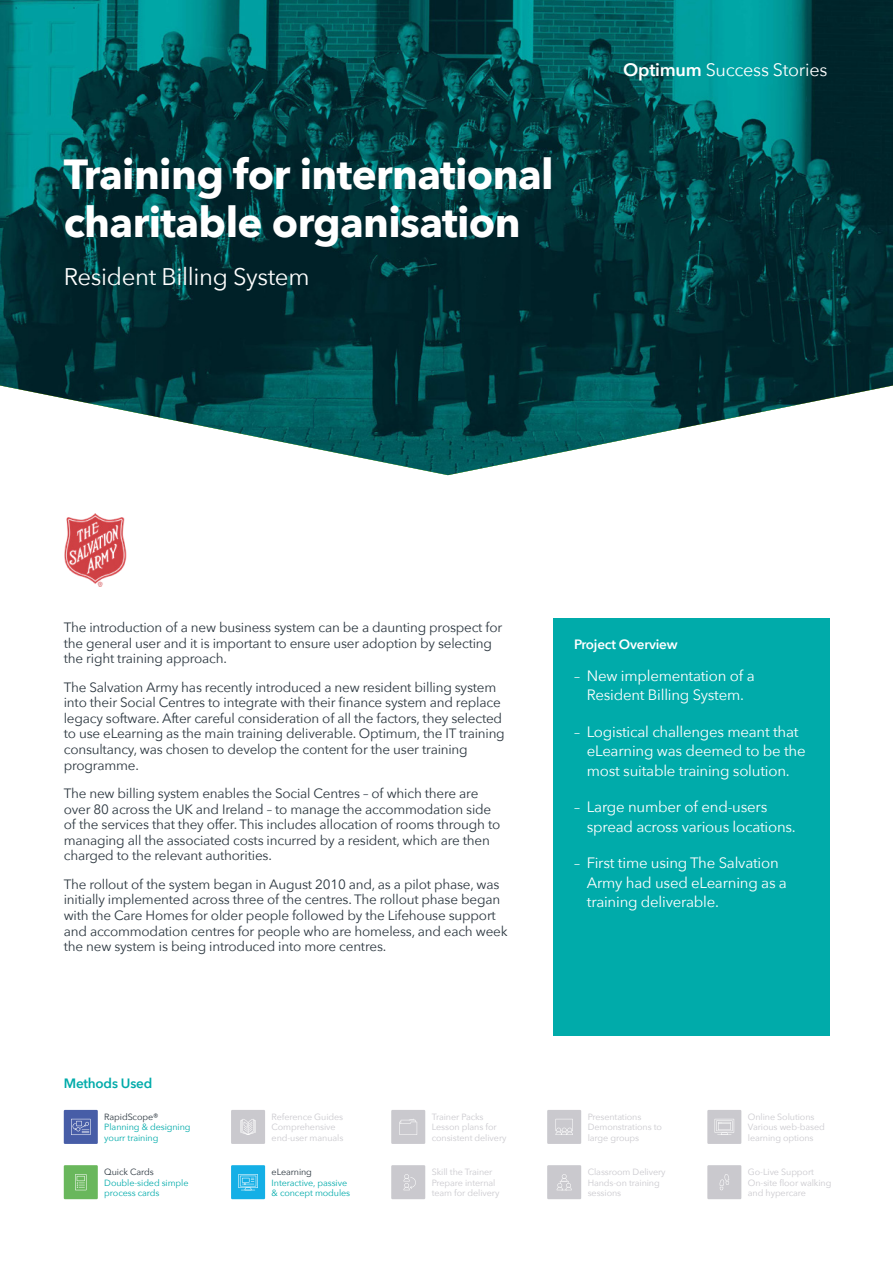
<style>
.page{position:relative;width:893px;height:1263px;background:#fff}
.page>*{position:absolute;margin:0;border:0;box-sizing:border-box;transform-origin:0 0}
.t1{font:700 42px/48px "Avenir Next";letter-spacing:-.015em;color:#fff}
.t2{font:24px "Avenir Next";letter-spacing:-.015em;color:#fff}
.t3{font:18px "Avenir Next";letter-spacing:-.015em;color:#fff}
.t4{font:15px/19.5px "Avenir Next";letter-spacing:-.015em;color:#fff}
.t5{font:13.5px/15.6px "Avenir Next";letter-spacing:-.015em;color:#2b363f}
.t6{font:600 13.5px "Avenir Next";letter-spacing:-.015em;color:#fff}
.t7{font:600 13.5px "Avenir Next";letter-spacing:-.015em;color:#00abaa}
.t8{font:9px/10.5px "Avenir Next";letter-spacing:-.01em;color:#cac9ce}
.t9{font:9px/10.5px "Avenir Next";letter-spacing:-.01em;color:#00abaa}
.t10{font:9px "Avenir Next";letter-spacing:-.01em;color:#2b363f}
.s1{font-weight:600}
</style>
<div class="page">
<img style="left:0;top:0;width:893px;height:475px">
<div style="left:553px;top:618px;width:276px;height:418px;background:#00abaa"></div>
<div style="left:707px;top:1110px;width:34px;height:34px;background:#cac9ce"></div>
<svg style="left:714px;top:1119px;width:20px;height:16px"></svg>
<div style="left:64px;top:1110px;width:34px;height:34px;background:#475da7"></div>
<svg style="left:71px;top:1119px;width:20px;height:16px"></svg>
<div style="left:64px;top:1165px;width:34px;height:34px;background:#69b75c"></div>
<svg style="left:75px;top:1174px;width:12px;height:16px"></svg>
<div style="left:547px;top:1110px;width:34px;height:34px;background:#cac9ce"></div>
<svg style="left:555px;top:1119px;width:18px;height:16px"></svg>
<img style="left:64px;top:514px;width:63px;height:72px">
<div style="left:707px;top:1165px;width:34px;height:34px;background:#cac9ce"></div>
<svg style="left:719px;top:1174px;width:10px;height:16px"></svg>
<div style="left:547px;top:1165px;width:34px;height:34px;background:#cac9ce"></div>
<svg style="left:557px;top:1174px;width:15px;height:17px"></svg>
<div style="left:231px;top:1165px;width:34px;height:34px;background:#14afe6"></div>
<svg style="left:238px;top:1174px;width:20px;height:17px"></svg>
<div style="left:391px;top:1110px;width:34px;height:34px;background:#cac9ce"></div>
<svg style="left:399px;top:1119px;width:18px;height:16px"></svg>
<div style="left:391px;top:1165px;width:34px;height:34px;background:#cac9ce"></div>
<svg style="left:403px;top:1174px;width:13px;height:16px"></svg>
<div style="left:231px;top:1110px;width:34px;height:34px;background:#cac9ce"></div>
<svg style="left:240px;top:1119px;width:16px;height:16px"></svg>
<h1 class="t1" style="left:64px;top:149px;width:491px">Training for international charitable organisation</h1>
<h2 class="t2" style="left:64px;top:256px;width:247px">Resident Billing System</h2>
<h3 class="t3" style="left:623px;top:55px;width:206px"><span class="s1">Optimum</span> Success Stories</h3>
<p class="t5" style="left:64px;top:619px;width:440px">The introduction of a new business system can be a daunting prospect for the general user and it is important to ensure user adoption by selecting the right training approach.</p>
<p class="t5" style="left:64px;top:678px;width:443px">The Salvation Army has recently introduced a new resident billing system into their Social Centres to integrate with their finance system and replace legacy software. After careful consideration of all the factors, they selected to use eLearning as the main training deliverable. Optimum, the IT training consultancy, was chosen to develop the content for the user training programme.</p>
<p class="t5" style="left:64px;top:785px;width:438px">The new billing system enables the Social Centres – of which there are over 80 across the UK and Ireland – to manage the accommodation side of the services that they offer. This includes allocation of rooms through to managing all the associated costs incurred by a resident, which are then charged to the relevant authorities.</p>
<p class="t5" style="left:64px;top:876px;width:445px">The rollout of the system began in August 2010 and, as a pilot phase, was initially implemented across three of the centres. The rollout phase began with the Care Homes for older people followed by the Lifehouse support and accommodation centres for people who are homeless, and each week the new system is being introduced into more centres.</p>
<p class="t7" style="left:64px;top:1071px;width:90px">Methods Used</p>
<p class="t10" style="left:104px;top:1109px;width:56px">RapidScope®</p>
<p class="t9" style="left:104px;top:1121px;width:88px">Planning &amp; designing yourr training</p>
<p class="t10" style="left:104px;top:1164px;width:51px">Quick Cards</p>
<p class="t9" style="left:104px;top:1177px;width:86px">Double-sided simple process cards</p>
<p class="t8" style="left:272px;top:1111px;width:73px">Reference Guides<br>Comprehensive end-user manuals</p>
<p class="t10" style="left:272px;top:1164px;width:42px">eLearning</p>
<p class="t9" style="left:272px;top:1177px;width:80px">Interactive, passive &amp; concept modules</p>
<p class="t8" style="left:432px;top:1111px;width:76px">Trainer Packs<br>Lesson plans for consistent delivery</p>
<p class="t8" style="left:432px;top:1166px;width:69px">Skill the Trainer<br>Prepare internal team for delivery</p>
<p class="t6" style="left:574px;top:632px;width:105px">Project Overview</p>
<p class="t4" style="left:574px;top:665px;width:182px;text-align:center">– New implementation of a<br>Resident Billing System.</p>
<p class="t4" style="left:587px;top:721px;width:220px;text-indent:-13px">– Logistical challenges meant that eLearning was deemed to be the most suitable training solution.</p>
<p class="t4" style="left:587px;top:797px;width:211px;text-indent:-13px">– Large number of end-users spread across various locations.</p>
<p class="t4" style="left:587px;top:853px;width:202px;text-indent:-13px">– First time using The Salvation<br>Army had used eLearning as a training deliverable.</p>
<p class="t8" style="left:588px;top:1111px;width:76px">Presentations<br>Demonstrations to large groups</p>
<p class="t8" style="left:588px;top:1166px;width:79px">Classroom Delivery<br>Hands-on training sessions</p>
<p class="t8" style="left:748px;top:1111px;width:78px">Online Solutions<br>Various web-based learning options</p>
<p class="t8" style="left:748px;top:1166px;width:85px">Go-Live Support<br>On-site floor walking and hypercare</p>
</div>
